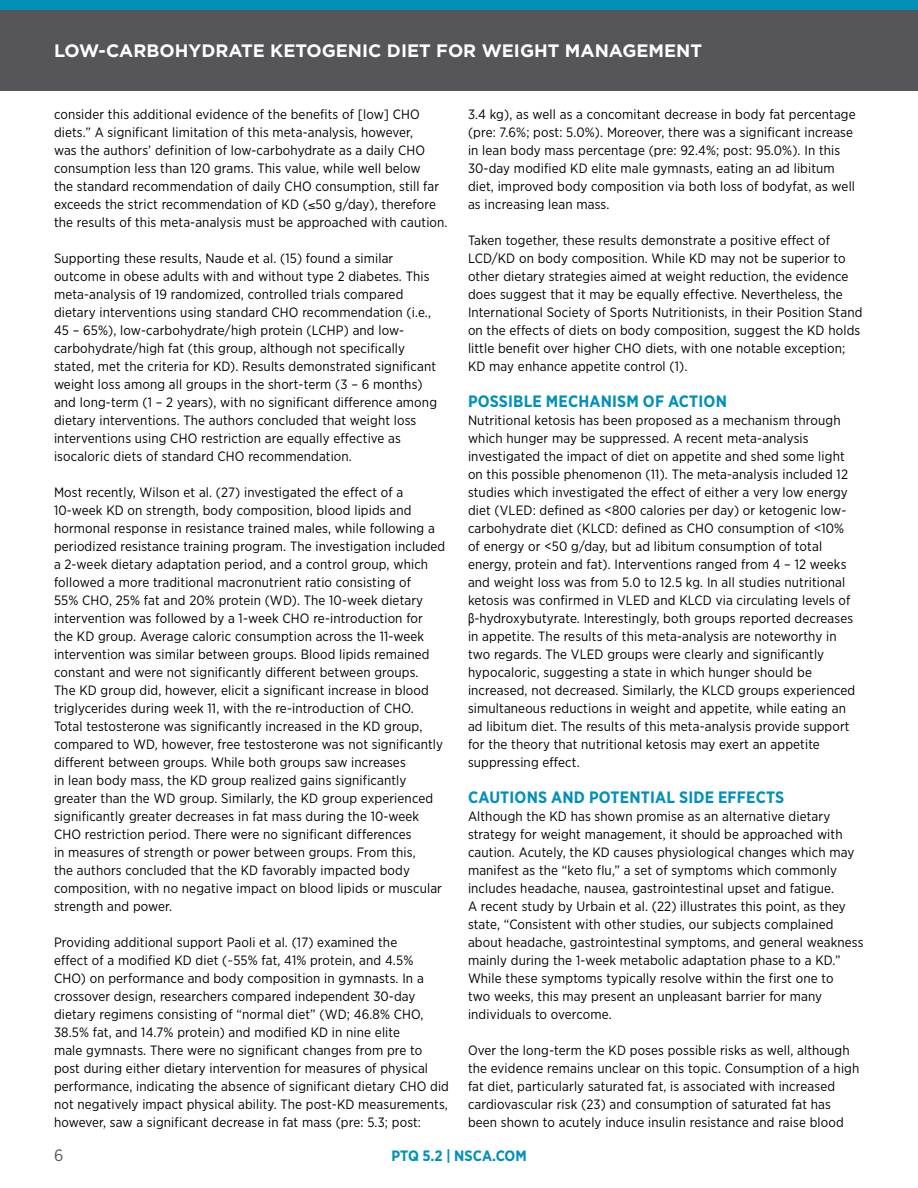
<style>
.page{position:relative;width:918px;height:1188px;background:#fff}
.page>*{position:absolute;margin:0;border:0;box-sizing:border-box;transform-origin:0 0}
.t1{font:700 18px "Gotham";color:#fff}
.t2{font:700 16.5px "Gotham Narrow";letter-spacing:.01em;color:#0090ba}
.t3{font:16.5px "Gotham Narrow";color:#56565a}
.t4{font:700 15px "Gotham Narrow";color:#0090ba}
.t5{font:13.5px/18px "Gotham Narrow";letter-spacing:.01em;color:#000}
.s1{font-family:"Arial Narrow"}
</style>
<div class="page">
<div style="left:0;top:0;width:918px;height:17px;background:#0090ba"></div>
<div style="left:0;top:10px;width:918px;height:81px;background:#56565a"></div>
<h1 class="t1" style="left:54px;top:39px;width:649px">LOW-CARBOHYDRATE KETOGENIC DIET FOR WEIGHT MANAGEMENT</h1>
<p class="t5" style="left:54px;top:105px;width:395px">consider this additional evidence of the benefits of [low] CHO diets.” A significant limitation of this meta-analysis, however,<br>was the authors’ definition of low-carbohydrate as a daily CHO consumption less than 120 grams. This value, while well below<br>the standard recommendation of daily CHO consumption, still far exceeds the strict recommendation of KD (≤50 g/day), therefore the results of this meta-analysis must be approached with caution.</p>
<p class="t5" style="left:54px;top:249px;width:385px">Supporting these results, Naude et al. (15) found a similar outcome in obese adults with and without type 2 diabetes. This meta-analysis of 19 randomized, controlled trials compared dietary interventions using standard CHO recommendation (i.e., 45 – 65%), low-carbohydrate/high protein (LCHP) and low&shy;carbohydrate/high fat (this group, although not specifically stated, met the criteria for KD). Results demonstrated significant weight loss among all groups in the short-term (3 – 6 months) and long-term (1 – 2 years), with no significant difference among dietary interventions. The authors concluded that weight loss interventions using CHO restriction are equally effective as isocaloric diets of standard CHO recommendation.</p>
<p class="t5" style="left:54px;top:483px;width:393px">Most recently, Wilson et al. (27) investigated the effect of a 10-week KD on strength, body composition, blood lipids and hormonal response in resistance trained males, while following a periodized resistance training program. The investigation included a 2-week dietary adaptation period, and a control group, which followed a more traditional macronutrient ratio consisting of<br>55% CHO, 25% fat and 20% protein (WD). The 10-week dietary intervention was followed by a 1-week CHO re-introduction for the KD group. Average caloric consumption across the 11-week intervention was similar between groups. Blood lipids remained constant and were not significantly different between groups.<br>The KD group did, however, elicit a significant increase in blood triglycerides during week 11, with the re-introduction of CHO.<br>Total testosterone was significantly increased in the KD group, compared to WD, however, free testosterone was not significantly different between groups. While both groups saw increases<br>in lean body mass, the KD group realized gains significantly greater than the WD group. Similarly, the KD group experienced significantly greater decreases in fat mass during the 10-week CHO restriction period. There were no significant differences<br>in measures of strength or power between groups. From this,<br>the authors concluded that the KD favorably impacted body composition, with no negative impact on blood lipids or muscular strength and power.</p>
<p class="t5" style="left:54px;top:933px;width:397px">Providing additional support Paoli et al. (17) examined the<br>effect of a modified KD diet (~55% fat, 41% protein, and 4.5%<br>CHO) on performance and body composition in gymnasts. In a crossover design, researchers compared independent 30-day dietary regimens consisting of “normal diet” (WD; 46.8% CHO, 38.5% fat, and 14.7% protein) and modified KD in nine elite<br>male gymnasts. There were no significant changes from pre to post during either dietary intervention for measures of physical performance, indicating the absence of significant dietary CHO did not negatively impact physical ability. The post-KD measurements, however, saw a significant decrease in fat mass (pre: 5.3; post:</p>
<p class="t5" style="left:468px;top:105px;width:389px">3.4 kg), as well as a concomitant decrease in body fat percentage (pre: 7.6%; post: 5.0%). Moreover, there was a significant increase in lean body mass percentage (pre: 92.4%; post: 95.0%). In this 30-day modified KD elite male gymnasts, eating an ad libitum diet, improved body composition via both loss of bodyfat, as well as increasing lean mass.</p>
<p class="t5" style="left:468px;top:231px;width:396px">Taken together, these results demonstrate a positive effect of LCD/KD on body composition. While KD may not be superior to other dietary strategies aimed at weight reduction, the evidence does suggest that it may be equally effective. Nevertheless, the International Society of Sports Nutritionists, in their Position Stand on the effects of diets on body composition, suggest the KD holds little benefit over higher CHO diets, with one notable exception; KD may enhance appetite control (1).</p>
<p class="t2" style="left:468px;top:390px;width:260px">POSSIBLE MECHANISM OF ACTION</p>
<p class="t5" style="left:468px;top:411px;width:389px">Nutritional ketosis has been proposed as a mechanism through which hunger may be suppressed. A recent meta-analysis investigated the impact of diet on appetite and shed some light on this possible phenomenon (11). The meta-analysis included 12 studies which investigated the effect of either a very low energy diet (VLED: defined as &lt;800 calories per day) or ketogenic low&shy;carbohydrate diet (KLCD: defined as CHO consumption of &lt;10% of energy or &lt;50 g/day, but ad libitum consumption of total energy, protein and fat). Interventions ranged from 4 – 12 weeks and weight loss was from 5.0 to 12.5 kg. In all studies nutritional ketosis was confirmed in VLED and KLCD via circulating levels of <span class="s1">β</span>-hydroxybutyrate. Interestingly, both groups reported decreases in appetite. The results of this meta-analysis are noteworthy in two regards. The VLED groups were clearly and significantly hypocaloric, suggesting a state in which hunger should be increased, not decreased. Similarly, the KLCD groups experienced simultaneous reductions in weight and appetite, while eating an ad libitum diet. The results of this meta-analysis provide support for the theory that nutritional ketosis may exert an appetite suppressing effect.</p>
<p class="t2" style="left:468px;top:786px;width:318px">CAUTIONS AND POTENTIAL SIDE EFFECTS</p>
<p class="t5" style="left:468px;top:807px;width:397px">Although the KD has shown promise as an alternative dietary strategy for weight management, it should be approached with caution. Acutely, the KD causes physiological changes which may manifest as the “keto flu,” a set of symptoms which commonly includes headache, nausea, gastrointestinal upset and fatigue.<br>A recent study by Urbain et al. (22) illustrates this point, as they state, “Consistent with other studies, our subjects complained about headache, gastrointestinal symptoms, and general weakness mainly during the 1-week metabolic adaptation phase to a KD.” While these symptoms typically resolve within the first one to<br>two weeks, this may present an unpleasant barrier for many individuals to overcome.</p>
<p class="t5" style="left:468px;top:1041px;width:393px">Over the long-term the KD poses possible risks as well, although the evidence remains unclear on this topic. Consumption of a high fat diet, particularly saturated fat, is associated with increased cardiovascular risk (23) and consumption of saturated fat has been shown to acutely induce insulin resistance and raise blood</p>
<p class="t3" style="left:54px;top:1145px;width:11px">6</p>
<p class="t4" style="left:392px;top:1146px;width:137px">PTQ 5.2 | NSCA.COM</p>
</div>
